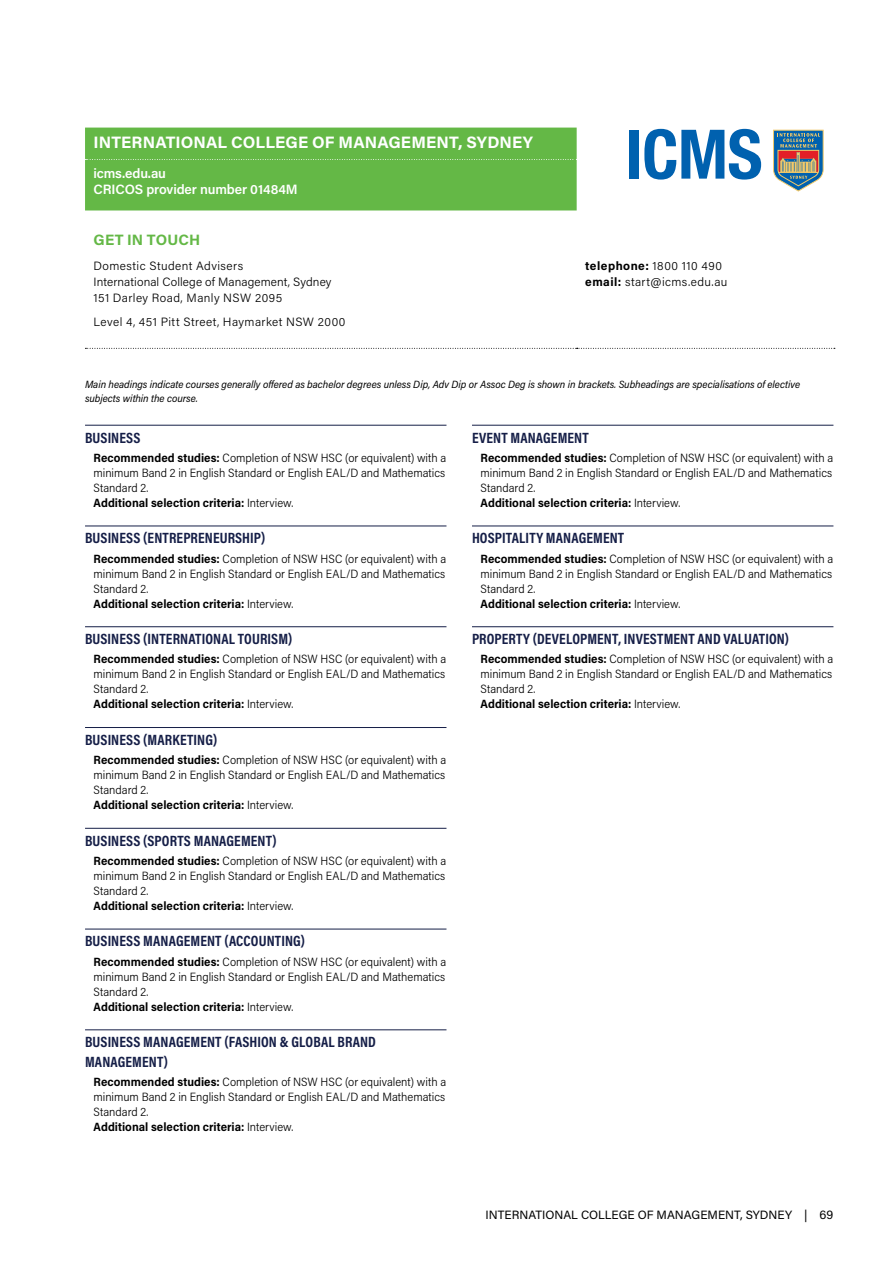
<style>
.page{position:relative;width:893px;height:1263px;background:#fff}
.page>*{position:absolute;margin:0;border:0;box-sizing:border-box;transform-origin:0 0}
.t1{font:700 16.5px "Acumin Pro";letter-spacing:.005em;color:#fff}
.t2{font:700 15px/19.5px "Acumin Pro Cond";letter-spacing:.01em;color:#151e47}
.t3{font:700 15px "Acumin Pro";letter-spacing:.01em;color:#64b846}
.t4{font:600 13.5px/16.5px "Acumin Pro";letter-spacing:-.01em;color:#fff}
.t5{font:300 12px/15px "Acumin Pro Semi Cond";color:#000}
.t6{font:300 12px/15.8px "Acumin Pro";letter-spacing:.035em;color:#000}
.t7{font:12px "Acumin Pro";color:#000}
.t8{font:italic 10.5px/13.5px "Acumin Pro Semi Cond";letter-spacing:-.005em;color:#000}
.s1{font-weight:700}
</style>
<div class="page">
<div style="left:629px;top:130px;width:10px;height:49px;background:#0061af"></div>
<svg style="left:644px;top:129px;width:117px;height:51px"></svg>
<svg style="left:773px;top:129px;width:51px;height:62px;background:#7f8d96"></svg>
<hr style="left:85px;top:425px;width:361px;height:1px;background:#151e47">
<hr style="left:85px;top:526px;width:361px;height:1px;background:#151e47">
<hr style="left:85px;top:626px;width:361px;height:1px;background:#151e47">
<hr style="left:85px;top:727px;width:361px;height:1px;background:#151e47">
<hr style="left:85px;top:828px;width:361px;height:1px;background:#151e47">
<hr style="left:85px;top:929px;width:361px;height:1px;background:#151e47">
<hr style="left:85px;top:1029px;width:361px;height:1px;background:#151e47">
<hr style="left:472px;top:425px;width:361px;height:1px;background:#151e47">
<hr style="left:472px;top:526px;width:361px;height:1px;background:#151e47">
<hr style="left:472px;top:626px;width:361px;height:1px;background:#151e47">
<div style="left:85px;top:128px;width:492px;height:82px;background:#64b846"></div>
<svg style="left:85px;top:348px;width:750px;height:1px"></svg>
<h1 class="t1" style="left:94px;top:131px;width:441px">INTERNATIONAL COLLEGE OF MANAGEMENT, SYDNEY</h1>
<p class="t4" style="left:94px;top:164px;width:206px">icms.edu.au<br>CRICOS provider number 01484M</p>
<p class="t3" style="left:94px;top:229px;width:108px">GET IN TOUCH</p>
<p class="t6" style="left:94px;top:258px;width:239px">Domestic Student Advisers<br>International College of Management, Sydney<br>151 Darley Road, Manly NSW 2095</p>
<p class="t6" style="left:94px;top:314px;width:253px">Level 4, 451 Pitt Street, Haymarket NSW 2000</p>
<p class="t6" style="left:585px;top:258px;width:144px"><span class="s1">telephone:</span> 1800 110 490 <span class="s1">email:</span> start@icms.edu.au</p>
<p class="t8" style="left:85px;top:377px;width:717px">Main headings indicate courses generally offered as bachelor degrees unless Dip, Adv Dip or Assoc Deg is shown in brackets. Subheadings are specialisations of elective subjects within the course.</p>
<p class="t2" style="left:85px;top:427px;width:57px">BUSINESS</p>
<p class="t5" style="left:94px;top:450px;width:354px"><span class="s1">Recommended studies:</span> Completion of NSW HSC (or equivalent) with a minimum Band 2 in English Standard or English EAL/D and Mathematics Standard 2.<br><span class="s1">Additional selection criteria:</span> Interview.</p>
<p class="t2" style="left:85px;top:528px;width:182px">BUSINESS (ENTREPRENEURSHIP)</p>
<p class="t5" style="left:94px;top:550px;width:354px"><span class="s1">Recommended studies:</span> Completion of NSW HSC (or equivalent) with a minimum Band 2 in English Standard or English EAL/D and Mathematics Standard 2.<br><span class="s1">Additional selection criteria:</span> Interview.</p>
<p class="t2" style="left:85px;top:629px;width:209px">BUSINESS (INTERNATIONAL TOURISM)</p>
<p class="t5" style="left:94px;top:651px;width:354px"><span class="s1">Recommended studies:</span> Completion of NSW HSC (or equivalent) with a minimum Band 2 in English Standard or English EAL/D and Mathematics Standard 2.<br><span class="s1">Additional selection criteria:</span> Interview.</p>
<p class="t2" style="left:85px;top:729px;width:134px">BUSINESS (MARKETING)</p>
<p class="t5" style="left:94px;top:752px;width:354px"><span class="s1">Recommended studies:</span> Completion of NSW HSC (or equivalent) with a minimum Band 2 in English Standard or English EAL/D and Mathematics Standard 2.<br><span class="s1">Additional selection criteria:</span> Interview.</p>
<p class="t2" style="left:85px;top:830px;width:193px">BUSINESS (SPORTS MANAGEMENT)</p>
<p class="t5" style="left:94px;top:853px;width:354px"><span class="s1">Recommended studies:</span> Completion of NSW HSC (or equivalent) with a minimum Band 2 in English Standard or English EAL/D and Mathematics Standard 2.<br><span class="s1">Additional selection criteria:</span> Interview.</p>
<p class="t2" style="left:85px;top:931px;width:222px">BUSINESS MANAGEMENT (ACCOUNTING)</p>
<p class="t5" style="left:94px;top:953px;width:354px"><span class="s1">Recommended studies:</span> Completion of NSW HSC (or equivalent) with a minimum Band 2 in English Standard or English EAL/D and Mathematics Standard 2.<br><span class="s1">Additional selection criteria:</span> Interview.</p>
<p class="t2" style="left:85px;top:1032px;width:292px">BUSINESS MANAGEMENT (FASHION &amp; GLOBAL BRAND<br>MANAGEMENT)</p>
<p class="t5" style="left:94px;top:1074px;width:354px"><span class="s1">Recommended studies:</span> Completion of NSW HSC (or equivalent) with a minimum Band 2 in English Standard or English EAL/D and Mathematics Standard 2.<br><span class="s1">Additional selection criteria:</span> Interview.</p>
<p class="t2" style="left:472px;top:427px;width:118px">EVENT MANAGEMENT</p>
<p class="t5" style="left:480px;top:450px;width:354px"><span class="s1">Recommended studies:</span> Completion of NSW HSC (or equivalent) with a minimum Band 2 in English Standard or English EAL/D and Mathematics Standard 2.<br><span class="s1">Additional selection criteria:</span> Interview.</p>
<p class="t2" style="left:472px;top:528px;width:154px">HOSPITALITY MANAGEMENT</p>
<p class="t5" style="left:480px;top:550px;width:354px"><span class="s1">Recommended studies:</span> Completion of NSW HSC (or equivalent) with a minimum Band 2 in English Standard or English EAL/D and Mathematics Standard 2.<br><span class="s1">Additional selection criteria:</span> Interview.</p>
<p class="t2" style="left:472px;top:629px;width:319px">PROPERTY (DEVELOPMENT, INVESTMENT AND VALUATION)</p>
<p class="t5" style="left:480px;top:651px;width:354px"><span class="s1">Recommended studies:</span> Completion of NSW HSC (or equivalent) with a minimum Band 2 in English Standard or English EAL/D and Mathematics Standard 2.<br><span class="s1">Additional selection criteria:</span> Interview.</p>
<p class="t7" style="left:485px;top:1206px;width:349px">INTERNATIONAL COLLEGE OF MANAGEMENT, SYDNEY | 69</p>
</div>
